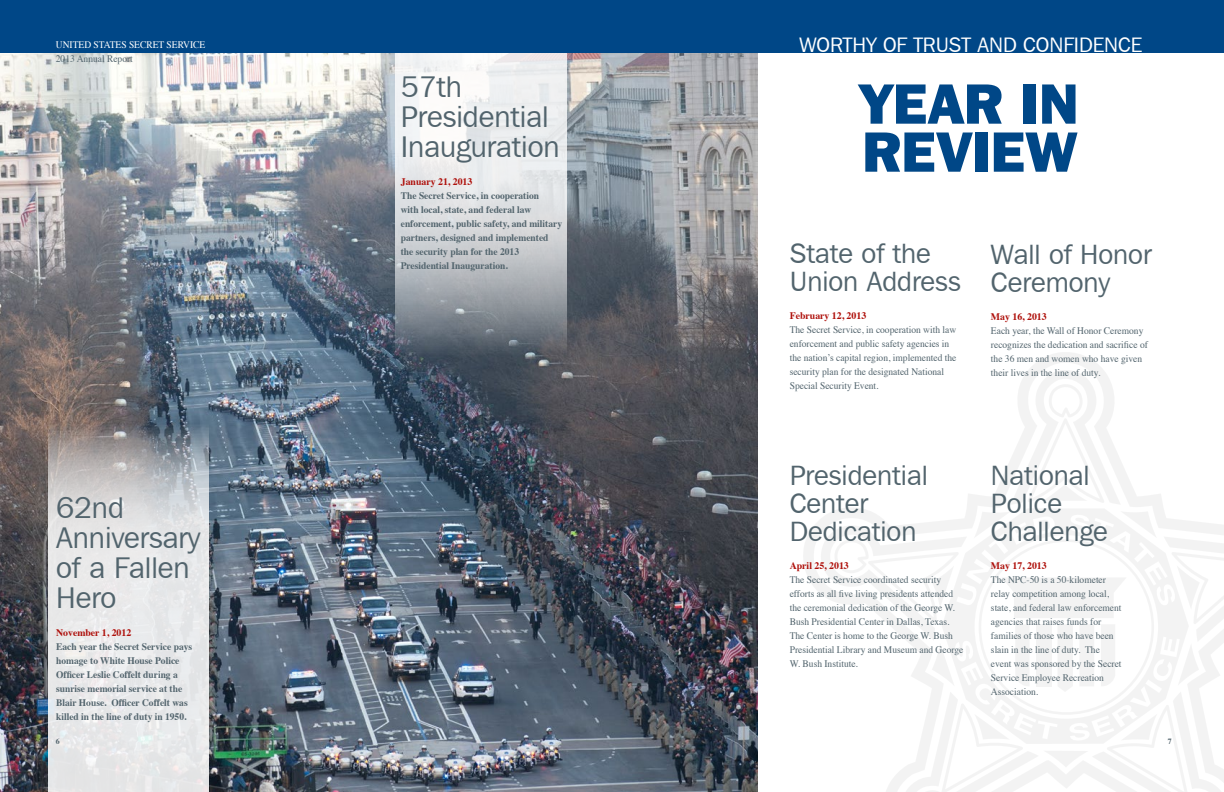
<style>
.page{position:relative;width:1224px;height:792px;background:#fff}
.page>*{position:absolute;margin:0;border:0;box-sizing:border-box;transform-origin:0 0}
.t1{font:800 56.5px/48px "Franklin Gothic IT Cby BT";color:#004787}
.t2{font:30px/30px "Franklin Gothic IT Cby BT";color:#52646d}
.t3{font:28px/28px "Franklin Gothic IT Cby BT";color:#52646d}
.t4{font:21px "Franklin Gothic IT Cby BT";color:#fff}
.t5{font:10px/14px "Times";color:#52646d;scale:.95 1}
.t6{font:700 10px/14px "Times";color:#52646d;scale:.95 1}
.t7{font:700 10px "Times";color:#ae0f0a}
.t8{font:10px "Times";color:#fff;scale:.95 1}
.t9{font:700 8px "Times";color:#52646d}
</style>
<div class="page">
<img style="left:0;top:52px;width:757px;height:740px">
<svg style="left:395px;top:52px;width:172px;height:317px"></svg>
<div style="left:608px;top:0;width:616px;height:52px;background:#004787"></div>
<svg style="left:803px;top:352px;width:360px;height:242px"></svg>
<svg style="left:1010px;top:370px;width:111px;height:135px"></svg>
<svg style="left:821px;top:511px;width:403px;height:281px"></svg>
<div style="left:0;top:0;width:614px;height:52px;background:#004787"></div>
<svg style="left:48px;top:425px;width:161px;height:367px;background:#dadadc"></svg>
<p class="t8" style="left:56px;top:35px;width:159px">UNITED STATES SECRET SERVICE</p>
<p class="t5" style="left:56px;top:51px;width:83px">2013 Annual Report</p>
<h2 class="t2" style="left:56px;top:492px;width:146px">62nd<br>Anniversary of a Fallen<br>Hero</h2>
<p class="t7" style="left:56px;top:623px;width:77px">November 1, 2012</p>
<p class="t6" style="left:56px;top:638px;width:145px">Each year the Secret Service pays homage to White House Police<br>Officer Leslie Coffelt during a sunrise memorial service at the<br>Blair House. Officer Coffelt was killed in the line of duty in 1950.</p>
<p class="t9" style="left:56px;top:733px;width:5px">6</p>
<h2 class="t2" style="left:401px;top:71px;width:160px">57th<br>Presidential<br>Inauguration</h2>
<p class="t7" style="left:401px;top:172px;width:73px">January 21, 2013</p>
<p class="t6" style="left:401px;top:188px;width:171px">The Secret Service, in cooperation<br>with local, state, and federal law enforcement, public safety, and military partners, designed and implemented the security plan for the 2013<br>Presidential Inauguration.</p>
<h3 class="t4" style="left:799px;top:32px;width:344px">WORTHY OF TRUST AND CONFIDENCE</h3>
<h1 class="t1" style="left:860px;top:78px;width:220px">YEAR IN<br>REVIEW</h1>
<h3 class="t3" style="left:790px;top:239px;width:172px">State of the<br>Union Address</h3>
<p class="t7" style="left:790px;top:306px;width:78px">February 12, 2013</p>
<p class="t5" style="left:790px;top:322px;width:177px">The Secret Service, in cooperation with law enforcement and public safety agencies in the nation’s capital region, implemented the security plan for the designated National Special Security Event.</p>
<h3 class="t3" style="left:991px;top:240px;width:162px">Wall of Honor<br>Ceremony</h3>
<p class="t7" style="left:991px;top:308px;width:57px">May 16, 2013</p>
<p class="t5" style="left:991px;top:323px;width:167px">Each year, the Wall of Honor Ceremony recognizes the dedication and sacrifice of the 36 men and women who have given their lives in the line of duty.</p>
<h3 class="t3" style="left:790px;top:460px;width:140px">Presidential<br>Center<br>Dedication</h3>
<p class="t7" style="left:790px;top:556px;width:61px">April 25, 2013</p>
<p class="t5" style="left:790px;top:571px;width:184px">The Secret Service coordinated security efforts as all five living presidents attended the ceremonial dedication of the George W.<br>Bush Presidential Center in Dallas, Texas.<br>The Center is home to the George W. Bush Presidential Library and Museum and George W. Bush Institute.</p>
<h3 class="t3" style="left:991px;top:461px;width:118px">National<br>Police<br>Challenge</h3>
<p class="t7" style="left:991px;top:557px;width:57px">May 17, 2013</p>
<p class="t5" style="left:991px;top:572px;width:139px">The NPC-50 is a 50-kilometer relay competition among local, state, and federal law enforcement agencies that raises funds for families of those who have been slain in the line of duty. The event was sponsored by the Secret<br>Service Employee Recreation<br>Association.</p>
<p class="t9" style="left:1168px;top:733px;width:5px">7</p>
</div>
